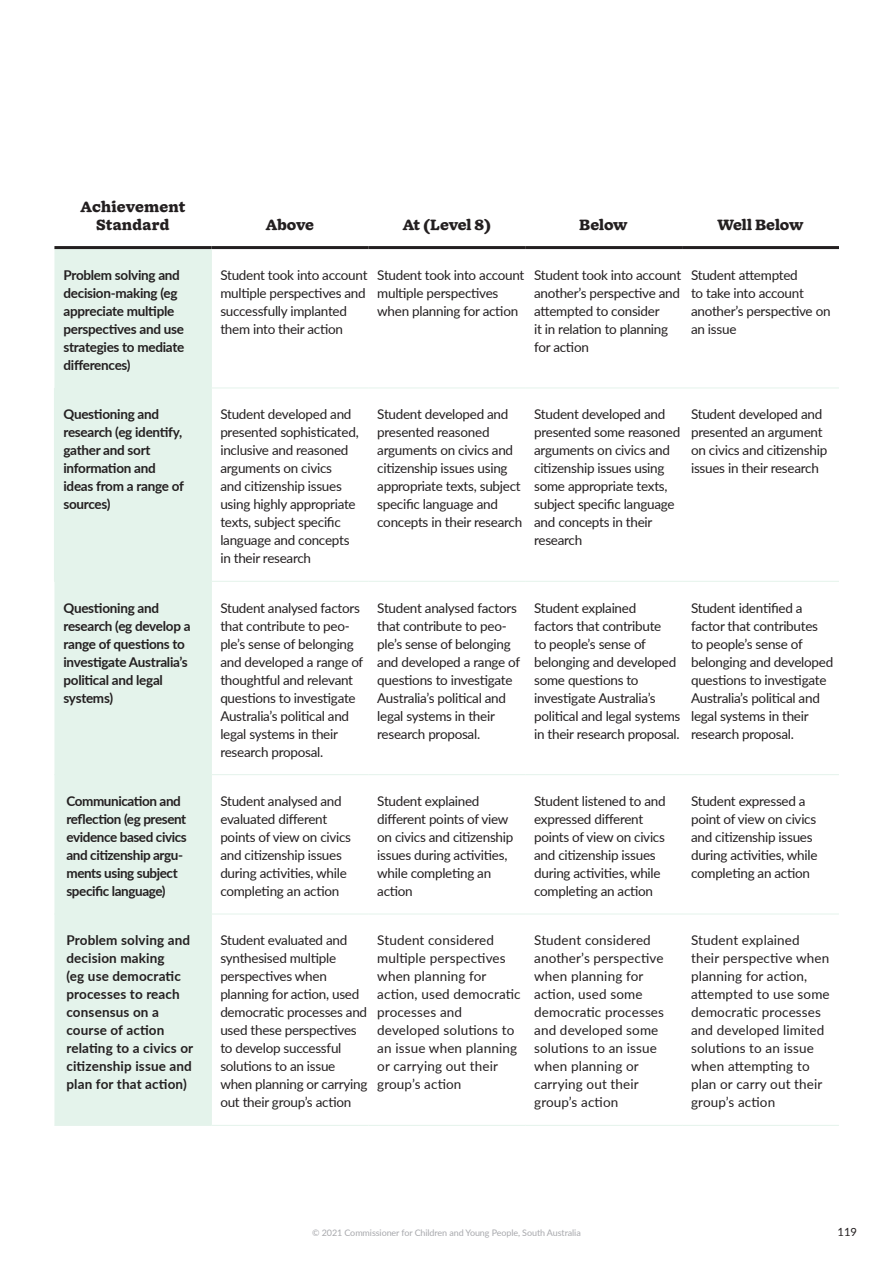
<style>
.page{position:relative;width:893px;height:1263px;background:#fff}
.page>*{position:absolute;margin:0;border:0;box-sizing:border-box;transform-origin:0 0}
.Heading_3{font:700 14.25px "Doyle";letter-spacing:-.035em;color:#231f20}
.Paragraph{font:700 14.25px/18px "Doyle";color:#231f20;text-align:center}
.Paragraph-2{font:13.5px/18px "Lato";letter-spacing:-.02em;color:#231f20}
.Paragraph-3{font:13.5px/18px "Lato";letter-spacing:.01em;color:#231f20}
.Paragraph-4{font:700 13.5px/18px "Lato";letter-spacing:-.02em;color:#231f20}
.Paragraph-5{font:700 13.5px/18px "Lato";letter-spacing:.01em;color:#231f20}
.t1{font:11.25px "Lato";color:#231f20}
.t2{font:9px "Lato";letter-spacing:-.01em;color:#a8a9ad}
</style>
<div class="page">
<div style="left:54px;top:249px;width:157px;height:876px;background:#e4f3eb"></div>
<hr style="left:54px;top:388px;width:1px;height:193px;background:#e4f3eb">
<hr style="left:211px;top:387px;width:157px;height:1px;background:#e4f3eb">
<hr style="left:368px;top:387px;width:157px;height:1px;background:#e4f3eb">
<hr style="left:525px;top:387px;width:157px;height:1px;background:#e4f3eb">
<hr style="left:682px;top:387px;width:157px;height:1px;background:#e4f3eb">
<hr style="left:54px;top:1125px;width:157px;height:1px;background:#e4f3eb">
<hr style="left:211px;top:1125px;width:157px;height:1px;background:#e4f3eb">
<hr style="left:368px;top:1125px;width:157px;height:1px;background:#e4f3eb">
<hr style="left:525px;top:1125px;width:157px;height:1px;background:#e4f3eb">
<hr style="left:682px;top:1125px;width:157px;height:1px;background:#e4f3eb">
<hr style="left:54px;top:246px;width:157px;height:3px;background:#231f20">
<hr style="left:211px;top:246px;width:157px;height:3px;background:#231f20">
<hr style="left:368px;top:246px;width:157px;height:3px;background:#231f20">
<hr style="left:525px;top:246px;width:157px;height:3px;background:#231f20">
<hr style="left:682px;top:246px;width:157px;height:3px;background:#231f20">
<hr style="left:54px;top:581px;width:157px;height:1px;background:#e4f3eb">
<hr style="left:54px;top:774px;width:157px;height:1px;background:#e4f3eb">
<hr style="left:54px;top:913px;width:157px;height:1px;background:#e4f3eb">
<hr style="left:211px;top:249px;width:1px;height:138px;background:#e4f3eb">
<hr style="left:211px;top:388px;width:1px;height:193px;background:#e4f3eb">
<hr style="left:211px;top:582px;width:1px;height:192px;background:#e4f3eb">
<hr style="left:211px;top:775px;width:1px;height:138px;background:#e4f3eb">
<hr style="left:211px;top:914px;width:1px;height:211px;background:#e4f3eb">
<hr style="left:211px;top:581px;width:157px;height:1px;background:#e4f3eb">
<hr style="left:211px;top:774px;width:157px;height:1px;background:#e4f3eb">
<hr style="left:211px;top:913px;width:157px;height:1px;background:#e4f3eb">
<hr style="left:368px;top:581px;width:157px;height:1px;background:#e4f3eb">
<hr style="left:525px;top:581px;width:157px;height:1px;background:#e4f3eb">
<hr style="left:682px;top:581px;width:157px;height:1px;background:#e4f3eb">
<hr style="left:368px;top:774px;width:157px;height:1px;background:#e4f3eb">
<hr style="left:525px;top:774px;width:157px;height:1px;background:#e4f3eb">
<hr style="left:682px;top:774px;width:157px;height:1px;background:#e4f3eb">
<hr style="left:368px;top:913px;width:157px;height:1px;background:#e4f3eb">
<hr style="left:525px;top:913px;width:157px;height:1px;background:#e4f3eb">
<hr style="left:682px;top:913px;width:157px;height:1px;background:#e4f3eb">
<p class="Paragraph" style="left:80px;top:198px;width:107px">Achievement<br>Standard</p>
<p class="Heading_3" style="left:266px;top:215px;width:50px">Above</p>
<p class="Heading_3" style="left:402px;top:215px;width:90px">At (Level 8)</p>
<p class="Heading_3" style="left:579px;top:215px;width:50px">Below</p>
<p class="Heading_3" style="left:717px;top:215px;width:88px">Well Below</p>
<p class="Paragraph-4" style="left:63px;top:265px;width:122px">Problem solving and decision-making (eg appreciate multiple perspectives and use strategies to mediate differences)</p>
<p class="Paragraph-2" style="left:220px;top:265px;width:149px">Student took into account multiple perspectives and successfully implanted them into their action</p>
<p class="Paragraph-2" style="left:377px;top:265px;width:149px">Student took into account multiple perspectives when planning for action</p>
<p class="Paragraph-2" style="left:534px;top:265px;width:149px">Student took into account another’s perspective and attempted to consider<br>it in relation to planning for action</p>
<p class="Paragraph-2" style="left:691px;top:265px;width:141px">Student attempted<br>to take into account another’s perspective on an issue</p>
<p class="Paragraph-4" style="left:63px;top:405px;width:122px">Questioning and research (eg identify, gather and sort information and ideas from a range of sources)</p>
<p class="Paragraph-2" style="left:220px;top:405px;width:140px">Student developed and presented sophisticated, inclusive and reasoned arguments on civics<br>and citizenship issues using highly appropriate texts, subject specific language and concepts in their research</p>
<p class="Paragraph-2" style="left:377px;top:405px;width:146px">Student developed and presented reasoned arguments on civics and citizenship issues using appropriate texts, subject specific language and concepts in their research</p>
<p class="Paragraph-2" style="left:534px;top:405px;width:148px">Student developed and presented some reasoned arguments on civics and citizenship issues using some appropriate texts, subject specific language and concepts in their research</p>
<p class="Paragraph-2" style="left:691px;top:405px;width:138px">Student developed and presented an argument on civics and citizenship issues in their research</p>
<p class="Paragraph-4" style="left:63px;top:598px;width:129px">Questioning and research (eg develop a range of questions to investigate Australia’s political and legal systems)</p>
<p class="Paragraph-2" style="left:220px;top:598px;width:144px">Student analysed factors that contribute to peo&shy;ple’s sense of belonging and developed a range of thoughtful and relevant questions to investigate<br>Australia’s political and legal systems in their research proposal.</p>
<p class="Paragraph-2" style="left:377px;top:598px;width:144px">Student analysed factors that contribute to peo&shy;ple’s sense of belonging and developed a range of questions to investigate<br>Australia’s political and legal systems in their research proposal.</p>
<p class="Paragraph-2" style="left:534px;top:598px;width:148px">Student explained<br>factors that contribute<br>to people’s sense of belonging and developed some questions to investigate Australia’s political and legal systems in their research proposal.</p>
<p class="Paragraph-2" style="left:691px;top:598px;width:144px">Student identified a factor that contributes to people’s sense of belonging and developed questions to investigate<br>Australia’s political and legal systems in their research proposal.</p>
<p class="Paragraph-4" style="left:66px;top:791px;width:122px">Communication and reflection (eg present evidence based civics and citizenship argu&shy;ments using subject specific language)</p>
<p class="Paragraph-2" style="left:220px;top:791px;width:132px">Student analysed and evaluated different points of view on civics and citizenship issues during activities, while completing an action</p>
<p class="Paragraph-2" style="left:377px;top:791px;width:138px">Student explained different points of view on civics and citizenship issues during activities, while completing an action</p>
<p class="Paragraph-2" style="left:534px;top:791px;width:133px">Student listened to and expressed different points of view on civics and citizenship issues during activities, while completing an action</p>
<p class="Paragraph-2" style="left:691px;top:791px;width:128px">Student expressed a point of view on civics and citizenship issues during activities, while completing an action</p>
<p class="Paragraph-5" style="left:66px;top:931px;width:128px">Problem solving and decision making<br>(eg use democratic processes to reach consensus on a course of action relating to a civics or citizenship issue and plan for that action)</p>
<p class="Paragraph-2" style="left:220px;top:931px;width:149px">Student evaluated and synthesised multiple perspectives when planning for action, used democratic processes and used these perspectives to develop successful solutions to an issue when planning or carrying out their group’s action</p>
<p class="Paragraph-3" style="left:377px;top:931px;width:145px">Student considered multiple perspectives when planning for action, used democratic processes and developed solutions to an issue when planning or carrying out their group’s action</p>
<p class="Paragraph-3" style="left:534px;top:931px;width:131px">Student considered another’s perspective when planning for action, used some democratic processes and developed some solutions to an issue when planning or carrying out their group’s action</p>
<p class="Paragraph-3" style="left:691px;top:931px;width:140px">Student explained their perspective when planning for action, attempted to use some democratic processes and developed limited solutions to an issue when attempting to plan or carry out their group’s action</p>
<p class="t2" style="left:312px;top:1226px;width:270px">© 2021 Commissioner for Children and Young People, South Australia</p>
<p class="t1" style="left:838px;top:1224px;width:21px">119</p>
</div>
